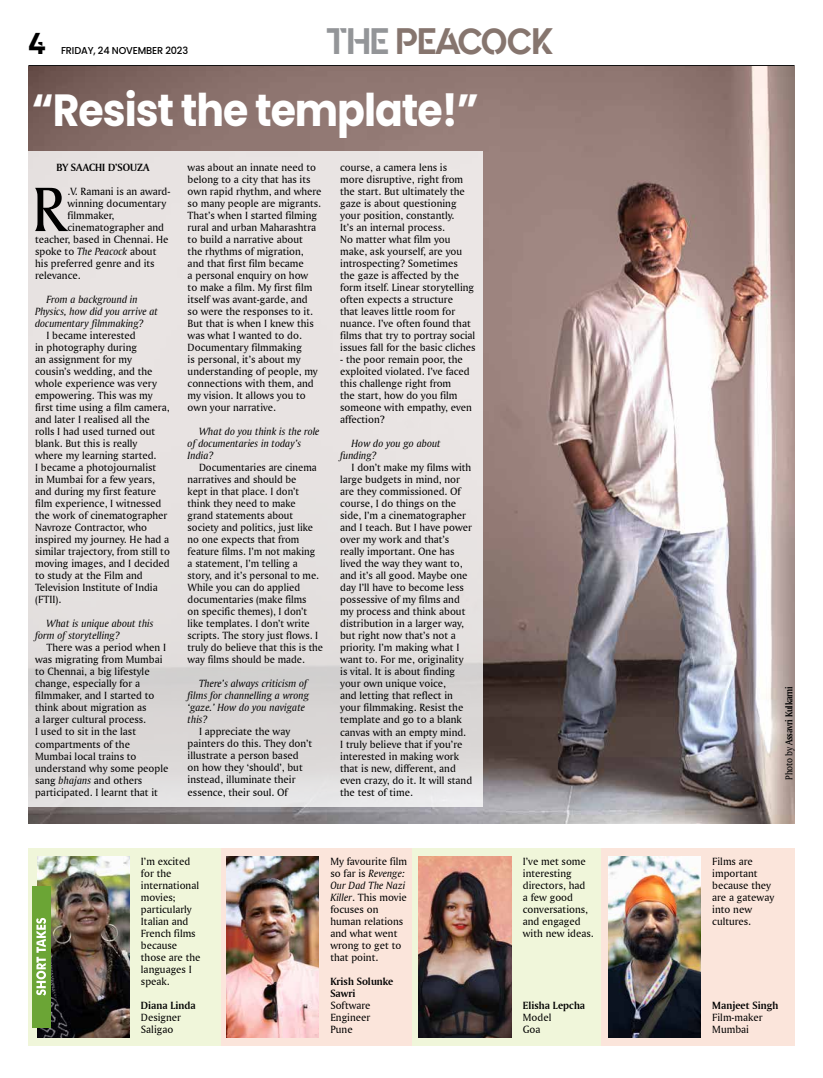
<style>
.page{position:relative;width:823px;height:1078px;background:#fff}
.page>*{position:absolute;margin:0;border:0;box-sizing:border-box;transform-origin:0 0}
.t1{font:66px "Amerigo BT Roman A";color:#000}
.t2{font:700 45px "Poppins";letter-spacing:-.025em;color:#fff;scale:.91 1}
.t3{font:36.7px "Quantify";color:#86756e;scale:.95 1}
.t4{font:30px "Quantify";color:#000}
.t5{font:11px/12px "Amerigo BT Roman A";color:#000}
.t6{font:11px/12px "Amerigo BT Italic A";color:#000}
.t7{font:11px/12px "Amerigo BT Bold A";color:#000}
.t8{font:10.5px "Amerigo BT Bold A";letter-spacing:-.025em;color:#000;scale:.89 1}
.t9{font:500 10px "Poppins";letter-spacing:-.015em;color:#000}
.s1{color:#939598}
.s2{font-family:"Amerigo BT Italic A"}
.s3{font-family:"Amerigo BT Roman A"}
</style>
<div class="page">
<hr style="left:28px;top:65px;width:766px;height:1px;background:#000">
<img style="left:28px;top:67px;width:766px;height:756px">
<div style="left:28px;top:151px;width:454px;height:655px;background:linear-gradient(to bottom,#ede7e6,#dcdad9)"></div>
<div style="left:28px;top:848px;width:766px;height:197px;background:#f0f6da"></div>
<div style="left:220px;top:848px;width:191px;height:197px;background:#fbe5db"></div>
<div style="left:600px;top:848px;width:194px;height:197px;background:#fbe5db"></div>
<img style="left:37px;top:856px;width:92px;height:180px">
<img style="left:226px;top:856px;width:92px;height:180px">
<img style="left:418px;top:856px;width:92px;height:180px">
<div style="left:32px;top:885px;width:18px;height:142px;background:#6ba535"></div>
<svg style="left:36px;top:918px;width:10px;height:77px"></svg>
<img style="left:608px;top:856px;width:92px;height:180px">
<h3 class="t3" style="left:326px;top:20px;width:241px"><span class="s1">THE</span> PEACOCK</h3>
<h3 class="t4" style="left:28px;top:27px;width:18px">4</h3>
<p class="t9" style="left:61px;top:45px;width:128px">FRIDAY, 24 NOVEMBER 2023</p>
<h2 class="t2" style="left:32px;top:84px;width:492px">“Resist the template!”</h2>
<p class="t7" style="left:56px;top:161px;width:94px">BY SAACHI D’SOUZA</p>
<h1 class="t1" style="left:31px;top:169px;width:38px">R</h1>
<p class="t5" style="left:67px;top:185px;width:104px">.V. Ramani is an award-</p>
<p class="t5" style="left:340px;top:161px;width:137px">course, a camera lens is<br>more disruptive, right from the start. But ultimately the gaze is about questioning your position, constantly.<br>It’s an internal process.<br>No matter what film you make, ask yourself, are you introspecting? Sometimes<br>the gaze is affected by the form itself. Linear storytelling often expects a structure<br>that leaves little room for nuance. I’ve often found that films that try to portray social issues fall for the basic cliches</p>
<p class="t5" style="left:340px;top:353px;width:133px">- the poor remain poor, the exploited violated. I’ve faced this challenge right from<br>the start, how do you film someone with empathy, even affection?</p>
<p class="t6" style="left:340px;top:437px;width:102px;text-indent:11px">How do you go about funding?</p>
<p class="t5" style="left:340px;top:461px;width:133px;text-indent:11px">I don’t make my films with large budgets in mind, nor are they commissioned. Of course, I do things on the side, I’m a cinematographer and I teach. But I have power over my work and that’s really important. One has lived the way they want to, and it’s all good. Maybe one day I’ll have to become less possessive of my films and my process and think about distribution in a larger way, but right now that’s not a priority. I’m making what I want to. For me, originality is vital. It is about finding your own unique voice,<br>and letting that reflect in your filmmaking. Resist the template and go to a blank canvas with an empty mind.<br>I truly believe that if you’re interested in making work that is new, different, and even crazy, do it. It will stand the test of time.</p>
<p class="t5" style="left:187px;top:161px;width:135px">was about an innate need to belong to a city that has its own rapid rhythm, and where so many people are migrants.<br>That’s when I started filming rural and urban Maharashtra to build a narrative about<br>the rhythms of migration, and that first film became<br>a personal enquiry on how<br>to make a film. My first film itself was avant-garde, and<br>so were the responses to it.<br>But that is when I knew this was what I wanted to do.<br>Documentary filmmaking<br>is personal, it’s about my understanding of people, my connections with them, and my vision. It allows you to own your narrative.</p>
<p class="t6" style="left:187px;top:425px;width:133px;text-indent:11px">What do you think is the role of documentaries in today’s<br>India?</p>
<p class="t5" style="left:187px;top:461px;width:137px;text-indent:11px">Documentaries are cinema narratives and should be<br>kept in that place. I don’t think they need to make grand statements about society and politics, just like no one expects that from feature films. I’m not making<br>a statement, I’m telling a story, and it’s personal to me.<br>While you can do applied documentaries (make films<br>on specific themes), I don’t like templates. I don’t write scripts. The story just flows. I truly do believe that this is the way films should be made.</p>
<p class="t6" style="left:187px;top:677px;width:123px;text-indent:11px">There’s always criticism of films for channelling a wrong ‘gaze.’ How do you navigate this?</p>
<p class="t5" style="left:187px;top:725px;width:126px;text-indent:11px">I appreciate the way painters do this. They don’t illustrate a person based on how they ‘should’, but instead, illuminate their essence, their soul. Of</p>
<p class="t5" style="left:67px;top:197px;width:100px">winning documentary</p>
<p class="t5" style="left:67px;top:209px;width:48px">filmmaker,</p>
<p class="t5" style="left:67px;top:221px;width:98px">cinematographer and</p>
<p class="t5" style="left:35px;top:233px;width:135px">teacher, based in Chennai. He</p>
<p class="t5" style="left:35px;top:245px;width:123px">spoke to <span class="s2">The Peacock</span> about</p>
<p class="t5" style="left:35px;top:257px;width:121px">his preferred genre and its</p>
<p class="t5" style="left:35px;top:269px;width:47px">relevance.</p>
<p class="t6" style="left:35px;top:293px;width:124px;text-indent:11px">From a background in<br>Physics, how did you arrive at documentary filmmaking?</p>
<p class="t5" style="left:35px;top:329px;width:136px;text-indent:11px">I became interested<br>in photography during<br>an assignment for my cousin’s wedding, and the whole experience was very empowering. This was my first time using a film camera, and later I realised all the rolls I had used turned out blank. But this is really<br>where my learning started.<br>I became a photojournalist<br>in Mumbai for a few years, and during my first feature film experience, I witnessed the work of cinematographer<br>Navroze Contractor, who inspired my journey. He had a similar trajectory, from still to moving images, and I decided to study at the Film and<br>Television Institute of India (FTII).</p>
<p class="t6" style="left:35px;top:617px;width:120px;text-indent:11px">What is unique about this form of storytelling?</p>
<p class="t5" style="left:35px;top:641px;width:135px;text-indent:11px">There was a period when I was migrating from Mumbai to Chennai, a big lifestyle change, especially for a filmmaker, and I started to think about migration as<br>a larger cultural process.<br>I used to sit in the last compartments of the<br>Mumbai local trains to understand why some people sang <span class="s2">bhajans</span> and others participated. I learnt that it</p>
<p class="t5" style="left:141px;top:854px;width:61px">I’m excited for the international movies; particularly<br>Italian and<br>French films because those are the languages I speak.</p>
<p class="t7" style="left:141px;top:998px;width:56px">Diana Linda</p>
<p class="t5" style="left:141px;top:1011px;width:42px">Designer<br>Saligao</p>
<p class="t5" style="left:330px;top:855px;width:78px">My favourite film</p>
<p class="t6" style="left:330px;top:866px;width:76px"><span class="s3">so far is</span> Revenge:<br>Our Dad The Nazi</p>
<p class="t5" style="left:330px;top:891px;width:78px"><span class="s2">Killer</span>. This movie focuses on human relations and what went wrong to get to that point.</p>
<p class="t7" style="left:330px;top:974px;width:65px">Krish Solunke<br>Sawri</p>
<p class="t5" style="left:330px;top:999px;width:42px;text-align:justify">Software Engineer Pune</p>
<p class="t5" style="left:522px;top:855px;width:72px">I’ve met some interesting directors, had<br>a few good conversations, and engaged with new ideas.</p>
<p class="t7" style="left:522px;top:998px;width:64px">Elisha Lepcha</p>
<p class="t5" style="left:522px;top:1011px;width:30px">Model<br>Goa</p>
<p class="t8" style="left:782px;top:779px;width:106px;rotate:-90deg"><span class="s3">Photo by</span> Assavri Kulkarni</p>
<p class="t5" style="left:711px;top:855px;width:63px">Films are important because they are a gateway into new cultures.</p>
<p class="t7" style="left:711px;top:998px;width:67px">Manjeet Singh</p>
<p class="t5" style="left:711px;top:1011px;width:52px">Film-maker<br>Mumbai</p>
</div>
